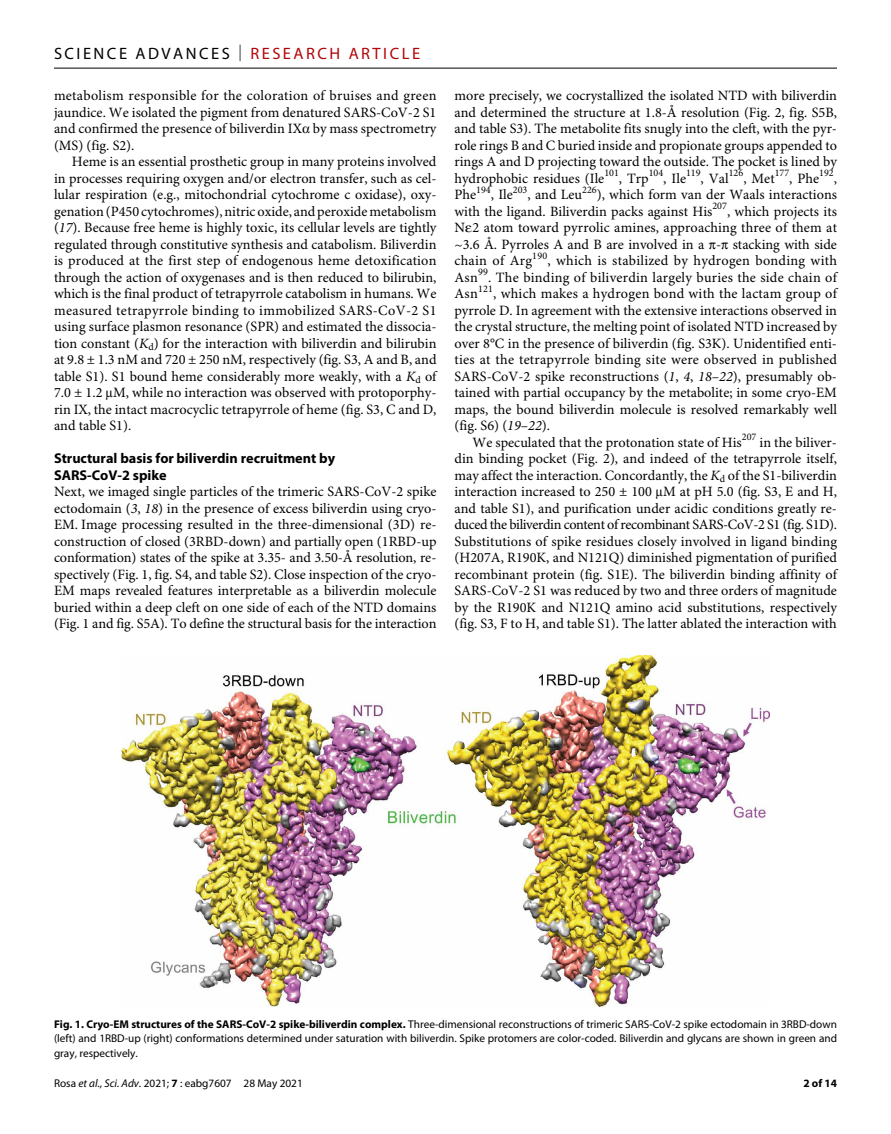
<style>
.page{position:relative;width:891px;height:1134px;background:#fff}
.page>*{position:absolute;margin:0;border:0;box-sizing:border-box;transform-origin:0 0}
.t1{font:16.5px "Myriad Pro";letter-spacing:.15em;color:#000}
.t2{font:14.25px/16.5px "Minion Pro";color:#000;text-align:justify}
.t3{font:700 14.25px/16.5px "Myriad Pro";color:#000}
.t4{font:11.25px/15px "Myriad Pro";color:#000;text-align:justify}
.t5{font:700 11.25px "Myriad Pro";color:#000}
.s1{font-weight:300}
.s2{color:#b10508}
.s3{font-style:italic}
.s4{font-weight:700}
</style>
<div class="page">
<hr style="left:54px;top:68px;width:783px;height:1px;background:#000">
<img style="left:122px;top:656px;width:648px;height:350px">
<p class="t1" style="left:54px;top:40px;width:368px">SCIENCE ADVANCES <span class="s1">|</span> <span class="s2">RESEARCH ARTICLE</span></p>
<p class="t2" style="left:54px;top:89px;width:384px">metabolism responsible for the coloration of bruises and green jaundice. We isolated the pigment from denatured SARS-CoV-2 S1 and confirmed the presence of biliverdin IX by mass spectrometry (MS) (fig. S2).</p>
<p class="t2" style="left:54px;top:155px;width:384px;text-indent:18px">Heme is an essential prosthetic group in many proteins involved in processes requiring oxygen and/or electron transfer, such as cel&shy;lular respiration (e.g., mitochondrial cytochrome c oxidase), oxy&shy;genation (P450 cytochromes), nitric oxide, and peroxide metabolism (<span class="s3">17</span>). Because free heme is highly toxic, its cellular levels are tightly regulated through constitutive synthesis and catabolism. Biliverdin is produced at the first step of endogenous heme detoxification through the action of oxygenases and is then reduced to bilirubin, which is the final product of tetrapyrrole catabolism in humans. We measured tetrapyrrole binding to immobilized SARS-CoV-2 S1 using surface plasmon resonance (SPR) and estimated the dissocia&shy;tion constant (<span class="s3">K</span><sub>d</sub>) for the interaction with biliverdin and bilirubin at 9.8 ± 1.3 nM and 720 ± 250 nM, respectively (fig. S3, A and B, and table S1). S1 bound heme considerably more weakly, with a <span class="s3">K</span><sub>d</sub> of 7.0 ± 1.2 M, while no interaction was observed with protoporphy&shy;rin IX, the intact macrocyclic tetrapyrrole of heme (fig. S3, C and D, and table S1).</p>
<p class="t3" style="left:54px;top:449px;width:283px">Structural basis for biliverdin recruitment by<br>SARS-CoV-2 spike</p>
<p class="t2" style="left:54px;top:485px;width:384px">Next, we imaged single particles of the trimeric SARS-CoV-2 spike ectodomain (<span class="s3">3</span>, <span class="s3">18</span>) in the presence of excess biliverdin using cryo-EM. Image processing resulted in the three-dimensional (3D) re&shy;construction of closed (3RBD-down) and partially open (1RBD-up conformation) states of the spike at 3.35- and 3.50-Å resolution, re&shy;spectively (Fig. 1, fig. S4, and table S2). Close inspection of the cryo-EM maps revealed features interpretable as a biliverdin molecule buried within a deep cleft on one side of each of the NTD domains (Fig. 1 and fig. S5A). To define the structural basis for the interaction</p>
<p class="t2" style="left:454px;top:89px;width:384px">more precisely, we cocrystallized the isolated NTD with biliverdin and determined the structure at 1.8-Å resolution (Fig. 2, fig. S5B, and table S3). The metabolite fits snugly into the cleft, with the pyr&shy;role rings B and C buried inside and propionate groups appended to rings A and D projecting toward the outside. The pocket is lined by hydrophobic residues (Ile<sup>101</sup>, Trp<sup>104</sup>, Ile<sup>119</sup>, Val<sup>126</sup>, Met<sup>177</sup>, Phe<sup>192</sup>, Phe<sup>194</sup>, Ile<sup>203</sup>, and Leu<sup>226</sup>), which form van der Waals interactions with the ligand. Biliverdin packs against His<sup>207</sup>, which projects its N 2 atom toward pyrrolic amines, approaching three of them at ~3.6 Å. Pyrroles A and B are involved in a - stacking with side chain of Arg<sup>190</sup>, which is stabilized by hydrogen bonding with Asn<sup>99</sup>. The binding of biliverdin largely buries the side chain of Asn<sup>121</sup>, which makes a hydrogen bond with the lactam group of pyrrole D. In agreement with the extensive interactions observed in the crystal structure, the melting point of isolated NTD increased by over 8°C in the presence of biliverdin (fig. S3K). Unidentified enti&shy;ties at the tetrapyrrole binding site were observed in published SARS-CoV-2 spike reconstructions (<span class="s3">1</span>, <span class="s3">4</span>, <span class="s3">18</span>–<span class="s3">22</span>), presumably ob&shy;tained with partial occupancy by the metabolite; in some cryo-EM maps, the bound biliverdin molecule is resolved remarkably well (fig. S6) (<span class="s3">19</span>–<span class="s3">22</span>).</p>
<p class="t2" style="left:455px;top:435px;width:384px;text-indent:18px">We speculated that the protonation state of His<sup>207</sup> in the biliver&shy;din binding pocket (Fig. 2), and indeed of the tetrapyrrole itself, may affect the interaction. Concordantly, the <span class="s3">K</span><sub>d</sub> of the S1-biliverdin interaction increased to 250 ± 100 M at pH 5.0 (fig. S3, E and H, and table S1), and purification under acidic conditions greatly re&shy;duced the biliverdin content of recombinant SARS-CoV-2 S1 (fig. S1D).<br>Substitutions of spike residues closely involved in ligand binding (H207A, R190K, and N121Q) diminished pigmentation of purified recombinant protein (fig. S1E). The biliverdin binding affinity of SARS-CoV-2 S1 was reduced by two and three orders of magnitude by the R190K and N121Q amino acid substitutions, respectively (fig. S3, F to H, and table S1). The latter ablated the interaction with</p>
<p class="t4" style="left:54px;top:1016px;width:785px"><span class="s4">Fig. 1. Cryo-EM structures of the SARS-CoV-2 spike-biliverdin complex.</span> Three-dimensional reconstructions of trimeric SARS-CoV-2 spike ectodomain in 3RBD-down (left) and 1RBD-up (right) conformations determined under saturation with biliverdin. Spike protomers are color-coded. Biliverdin and glycans are shown in green and gray, respectively.</p>
<p class="t4" style="left:54px;top:1076px;width:250px">Rosa <span class="s3">et al</span>., <span class="s3">Sci. Adv.</span> 2021; <span class="s4">7</span> : eabg7607 28 May 2021</p>
<p class="t5" style="left:803px;top:1074px;width:35px">2 of 14</p>
</div>
